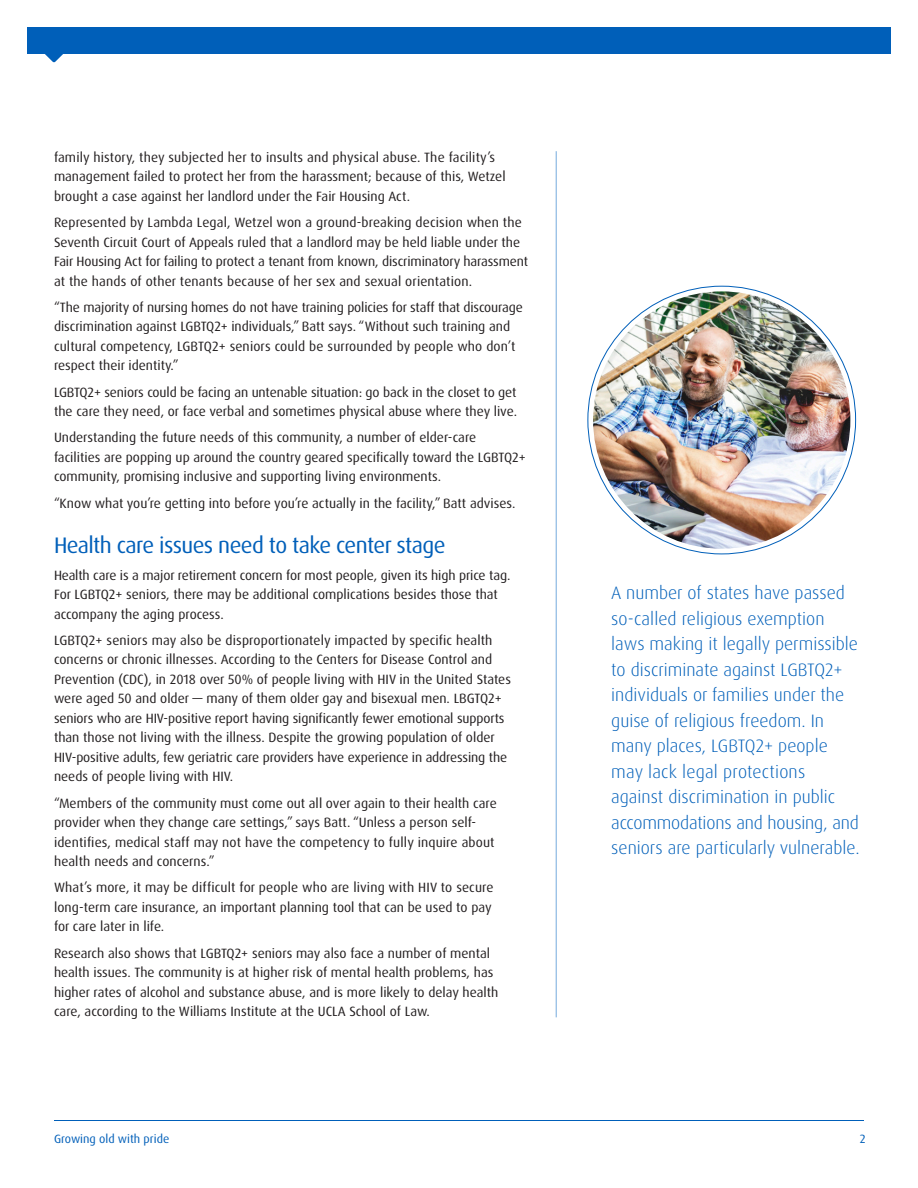
<style>
.page{position:relative;width:918px;height:1188px;background:#fff}
.page>*{position:absolute;margin:0;border:0;box-sizing:border-box;transform-origin:0 0}
.Section_Sub-head_Rev{font:22.5px "Dax OT";letter-spacing:-.025em;color:#005fb9}
.Intro_Copy_Blue{font:300 18px/25.5px "Dax OT";color:#005fb9}
.Body_Copy{font:13.5px/19.5px "Dax OT";color:#231f20}
.t1{font:12px "Dax OT";color:#005fb9}
.t2{font:12px "Dax Pro";color:#005fb9}
</style>
<div class="page">
<hr style="left:54px;top:1120px;width:810px;height:1px;background:#005fb9">
<div style="left:27px;top:27px;width:864px;height:27px;background:#005fb9"></div>
<svg style="left:45px;top:54px;width:18px;height:8px"></svg>
<img style="left:593px;top:291px;width:257px;height:258px;border-radius:129px">
<hr style="left:556px;top:151px;width:1px;height:866px;background:#74aadd">
<p class="Body_Copy" style="left:54px;top:148px;width:453px">family history, they subjected her to insults and physical abuse. The facility’s management failed to protect her from the harassment; because of this, Wetzel brought a case against her landlord under the Fair Housing Act.</p>
<p class="Body_Copy" style="left:54px;top:213px;width:476px">Represented by Lambda Legal, Wetzel won a ground-breaking decision when the Seventh Circuit Court of Appeals ruled that a landlord may be held liable under the Fair Housing Act for failing to protect a tenant from known, discriminatory harassment at the hands of other tenants because of her sex and sexual orientation.</p>
<p class="Body_Copy" style="left:54px;top:298px;width:470px">“The majority of nursing homes do not have training policies for staff that discourage discrimination against LGBTQ2+ individuals,” Batt says. “Without such training and cultural competency, LGBTQ2+ seniors could be surrounded by people who don’t respect their identity.”</p>
<p class="Body_Copy" style="left:54px;top:382px;width:465px">LGBTQ2+ seniors could be facing an untenable situation: go back in the closet to get the care they need, or face verbal and sometimes physical abuse where they live.</p>
<p class="Body_Copy" style="left:54px;top:428px;width:473px">Understanding the future needs of this community, a number of elder-care facilities are popping up around the country geared specifically toward the LGBTQ2+ community, promising inclusive and supporting living environments.</p>
<p class="Body_Copy" style="left:54px;top:493px;width:463px">“Know what you’re getting into before you’re actually in the facility,” Batt advises.</p>
<p class="Section_Sub-head_Rev" style="left:54px;top:531px;width:393px">Health care issues need to take center stage</p>
<p class="Body_Copy" style="left:54px;top:565px;width:458px">Health care is a major retirement concern for most people, given its high price tag.<br>For LGBTQ2+ seniors, there may be additional complications besides those that accompany the aging process.</p>
<p class="Body_Copy" style="left:54px;top:631px;width:459px">LGBTQ2+ seniors may also be disproportionately impacted by specific health concerns or chronic illnesses. According to the Centers for Disease Control and Prevention (CDC), in 2018 over 50% of people living with HIV in the United States were aged 50 and older — many of them older gay and bisexual men. LBGTQ2+ seniors who are HIV-positive report having significantly fewer emotional supports than those not living with the illness. Despite the growing population of older HIV-positive adults, few geriatric care providers have experience in addressing the needs of people living with HIV.</p>
<p class="Body_Copy" style="left:54px;top:793px;width:444px">“Members of the community must come out all over again to their health care provider when they change care settings,” says Batt. “Unless a person self&shy;identifies, medical staff may not have the competency to fully inquire about health needs and concerns.”</p>
<p class="Body_Copy" style="left:54px;top:878px;width:441px">What’s more, it may be difficult for people who are living with HIV to secure long-term care insurance, an important planning tool that can be used to pay for care later in life.</p>
<p class="Body_Copy" style="left:54px;top:943px;width:446px">Research also shows that LGBTQ2+ seniors may also face a number of mental health issues. The community is at higher risk of mental health problems, has higher rates of alcohol and substance abuse, and is more likely to delay health care, according to the Williams Institute at the UCLA School of Law.</p>
<p class="Intro_Copy_Blue" style="left:611px;top:581px;width:250px">A number of states have passed so-called religious exemption laws making it legally permissible to discriminate against LGBTQ2+ individuals or families under the guise of religious freedom. In many places, LGBTQ2+ people may lack legal protections against discrimination in public accommodations and housing, and seniors are particularly vulnerable.</p>
<p class="t1" style="left:54px;top:1132px;width:117px">Growing old with pride</p>
<p class="t2" style="left:860px;top:1132px;width:7px">2</p>
</div>
